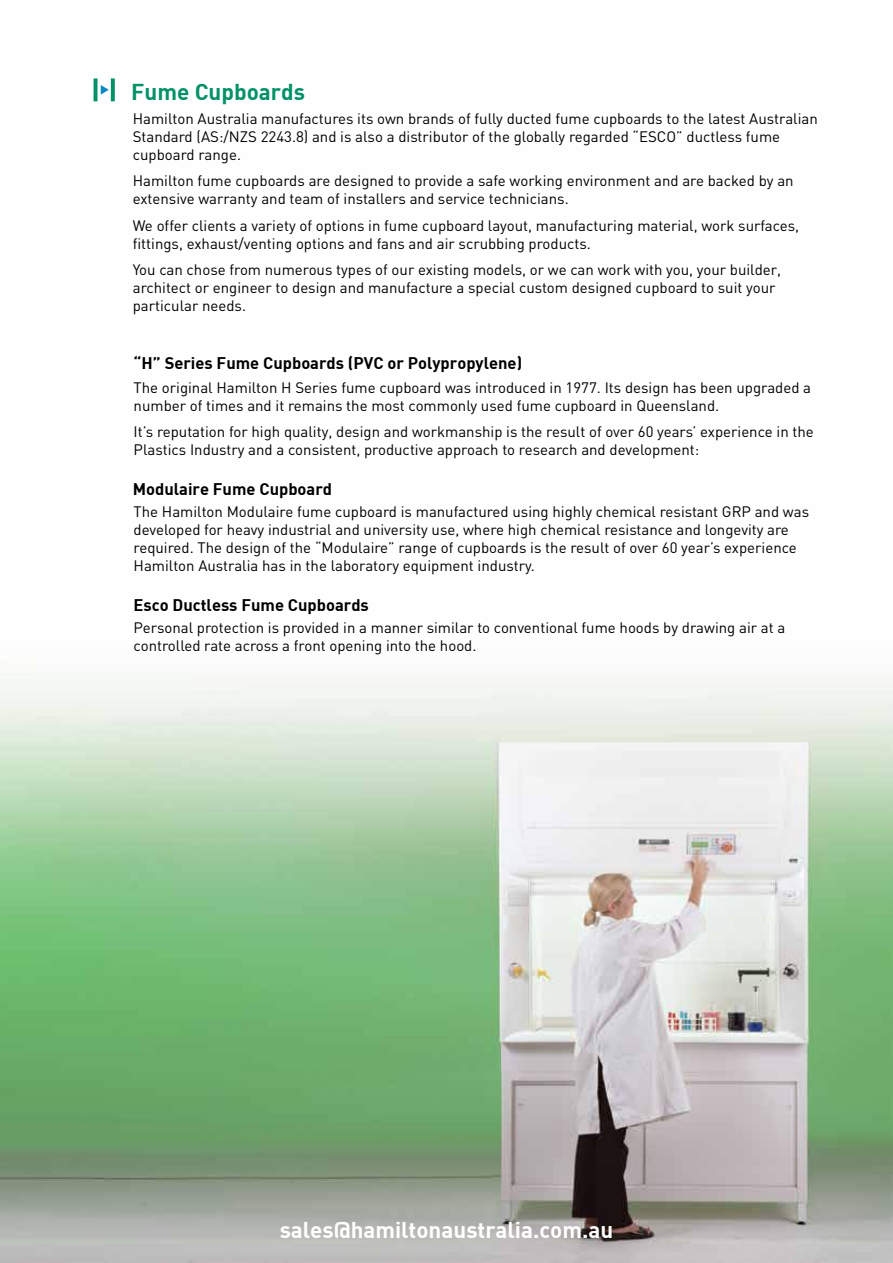
<style>
.page{position:relative;width:893px;height:1263px;background:#fff}
.page>*{position:absolute;margin:0;border:0;box-sizing:border-box;transform-origin:0 0}
.t1{font:22.5px "DIN Bold";color:#009166}
.t2{font:22.35px "DIN Bold";color:#fff}
.t3{font:16.5px "DIN Bold";color:#000}
.t4{font:15px/18px "DIN";color:#000}
</style>
<div class="page">
<img style="left:0;top:78px;width:893px;height:1185px">
<hr style="left:94px;top:78px;width:3px;height:23px;background:#009166">
<svg style="left:111px;top:78px;width:4px;height:23px"></svg>
<svg style="left:101px;top:85px;width:8px;height:10px"></svg>
<h1 class="t1" style="left:131px;top:77px;width:175px">Fume Cupboards</h1>
<p class="t4" style="left:133px;top:109px;width:686px">Hamilton Australia manufactures its own brands of fully ducted fume cupboards to the latest Australian<br>Standard (AS:/NZS 2243.8) and is also a distributor of the globally regarded “ESCO” ductless fume cupboard range.</p>
<p class="t4" style="left:133px;top:172px;width:662px">Hamilton fume cupboards are designed to provide a safe working environment and are backed by an extensive warranty and team of installers and service technicians.</p>
<p class="t4" style="left:133px;top:216px;width:668px">We offer clients a variety of options in fume cupboard layout, manufacturing material, work surfaces, fittings, exhaust/venting options and fans and air scrubbing products.</p>
<p class="t4" style="left:133px;top:260px;width:650px">You can chose from numerous types of our existing models, or we can work with you, your builder, architect or engineer to design and manufacture a special custom designed cupboard to suit your particular needs.</p>
<p class="t3" style="left:134px;top:352px;width:390px">“H” Series Fume Cupboards (PVC or Polypropylene)</p>
<p class="t4" style="left:134px;top:378px;width:679px">The original Hamilton H Series fume cupboard was introduced in 1977. Its design has been upgraded a number of times and it remains the most commonly used fume cupboard in Queensland.</p>
<p class="t4" style="left:134px;top:423px;width:682px">It’s reputation for high quality, design and workmanship is the result of over 60 years’ experience in the<br>Plastics Industry and a consistent, productive approach to research and development:</p>
<p class="t3" style="left:133px;top:478px;width:201px">Modulaire Fume Cupboard</p>
<p class="t4" style="left:134px;top:503px;width:677px">The Hamilton Modulaire fume cupboard is manufactured using highly chemical resistant GRP and was developed for heavy industrial and university use, where high chemical resistance and longevity are required. The design of the “Modulaire” range of cupboards is the result of over 60 year’s experience Hamilton Australia has in the laboratory equipment industry.</p>
<p class="t3" style="left:134px;top:594px;width:237px">Esco Ductless Fume Cupboards</p>
<p class="t4" style="left:134px;top:618px;width:653px">Personal protection is provided in a manner similar to conventional fume hoods by drawing air at a controlled rate across a front opening into the hood.</p>
<h2 class="t2" style="left:280px;top:1215px;width:335px">sales@hamiltonaustralia.com.au</h2>
</div>
